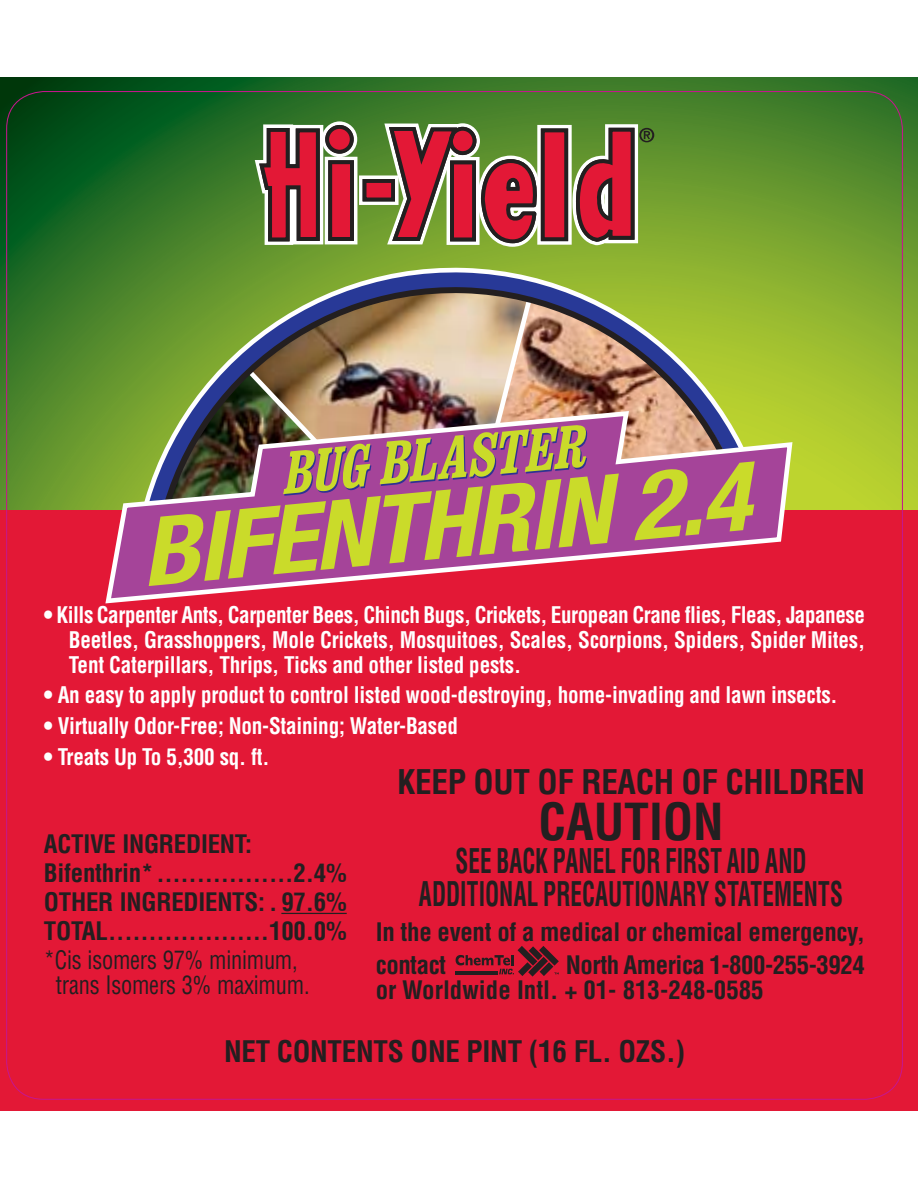
<style>
.page{position:relative;width:918px;height:1188px;background:#fff}
.page>*{position:absolute;margin:0;border:0;box-sizing:border-box;transform-origin:0 0}
.t1{font:italic 700 condensed 95.25px "Helvetica Neue LT Std";color:#cadb2a;scale:1.08 1}
.t2{font:700 condensed 49.8px "Helvetica LT Std";color:#231f20}
.t3{font:700 condensed 33.15px/33.2px "Helvetica LT Std";color:#231f20;text-align:center;scale:.7 1}
.t4{font:700 condensed 33.15px "Helvetica LT Std";color:#231f20}
.t5{font:700 condensed 29.1px "Helvetica LT Std";letter-spacing:-.01em;color:#231f20}
.t6{font:700 condensed 24.9px/29.1px "Helvetica LT Std";letter-spacing:-.01em;color:#231f20}
.t7{font:condensed 24.9px/24.9px "Helvetica LT Std";letter-spacing:-.01em;color:#231f20;text-align:center;scale:.9 1}
.t8{font:700 condensed 22.35px/24.9px "Helvetica LT Std";letter-spacing:-.01em;color:#fff;text-align:justify;scale:.94 1}
</style>
<div class="page">
<img style="left:0;top:77px;width:918px;height:433px">
<svg style="left:124px;top:260px;width:661px;height:148px;background:#80a73b"></svg>
<img style="left:143px;top:279px;width:623px;height:129px">
<div style="left:0;top:510px;width:918px;height:601px;background:#e31836"></div>
<svg style="left:103px;top:408px;width:692px;height:196px"></svg>
<svg style="left:283px;top:443px;width:89px;height:53px;background:#ab8869"></svg>
<svg style="left:380px;top:424px;width:208px;height:62px;background:#ac8373"></svg>
<hr style="left:281px;top:913px;width:66px;height:1px;background:#231f20">
<hr style="left:455px;top:971px;width:42px;height:3px;background:#231f20">
<svg style="left:456px;top:946px;width:103px;height:31px"></svg>
<svg style="left:255px;top:121px;width:399px;height:126px;background:#9d6151"></svg>
<h1 class="t1" style="left:136px;top:497px;width:567px;rotate:-5deg">BIFENTHRIN 2.4</h1>
<p class="t8" style="left:69px;top:604px;width:849px;text-indent:-25px">• Kills Carpenter Ants, Carpenter Bees, Chinch Bugs, Crickets, European Crane flies, Fleas, Japanese Beetles, Grasshoppers, Mole Crickets, Mosquitoes, Scales, Scorpions, Spiders, Spider Mites, Tent Caterpillars, Thrips, Ticks and other listed pests.</p>
<p class="t8" style="left:44px;top:685px;width:846px">• An easy to apply product to control listed wood-destroying, home-invading and lawn insects.</p>
<p class="t8" style="left:44px;top:716px;width:442px">• Virtually Odor-Free; Non-Staining; Water-Based</p>
<p class="t8" style="left:44px;top:747px;width:242px">• Treats Up To 5,300 sq. ft.</p>
<h3 class="t4" style="left:397px;top:770px;width:470px">KEEP OUT OF REACH OF CHILDREN</h3>
<h2 class="t2" style="left:538px;top:804px;width:187px">CAUTION</h2>
<h3 class="t3" style="left:419px;top:848px;width:607px">SEE BACK PANEL FOR FIRST AID AND<br>ADDITIONAL PRECAUTIONARY STATEMENTS</h3>
<p class="t6" style="left:376px;top:918px;width:491px;line-height:33.2px">In the event of a medical or chemical emergency, contact</p>
<p class="t6" style="left:44px;top:832px;width:304px">ACTIVE INGREDIENT:<br>Bifenthrin* .................2.4%<br>OTHER INGREDIENTS: . 97.6%<br>TOTAL ....................100.0%</p>
<p class="t7" style="left:44px;top:950px;width:297px">*Cis isomers 97% minimum, trans Isomers 3% maximum.</p>
<p class="t6" style="left:376px;top:955px;width:491px;line-height:24.9px;text-indent:190px">North America 1-800-255-3924 or Worldwide Intl. + 01- 813-248-0585</p>
<h3 class="t5" style="left:224px;top:1041px;width:463px">NET CONTENTS ONE PINT (16 FL. OZS.)</h3>
</div>
